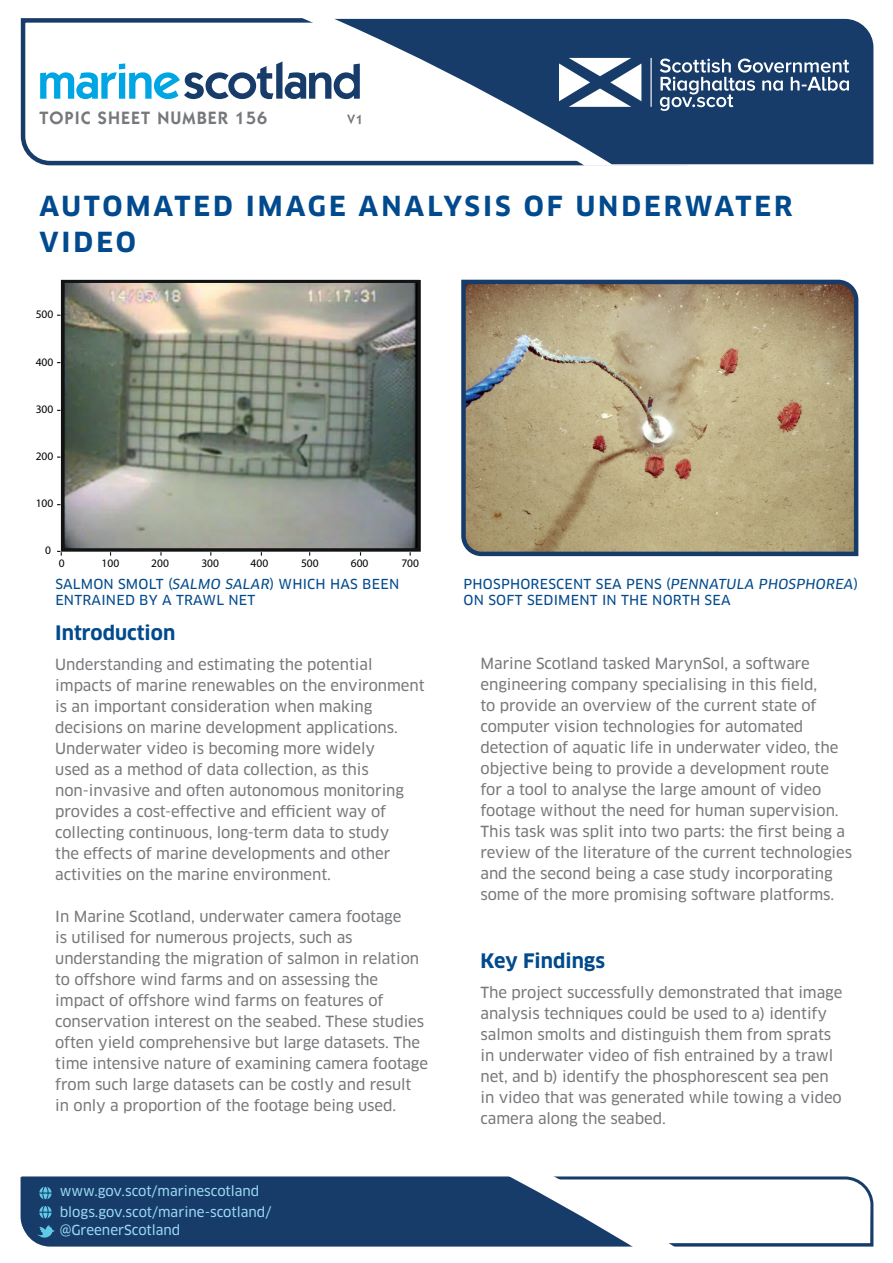
<style>
.page{position:relative;width:893px;height:1263px;background:#fff}
.page>*{position:absolute;margin:0;border:0;box-sizing:border-box;transform-origin:0 0}
.t1{font:700 27px/36px "Clan OT";letter-spacing:.11em;color:#004a8d}
.t2{font:700 19.5px "Clan OT";color:#004a8d}
.t3{font:600 18px "ITC Kabel Std";letter-spacing:.06em;color:#76787b}
.t4{font:15px/21px "Clan OT News";letter-spacing:-.005em;color:#76787b}
.t5{font:13.5px/16.2px "Clan OT News";letter-spacing:.015em;color:#004a8d}
.t6{font:13.5px/21px "Clan OT News";color:#9ad9f5}
.t7{font:600 13.5px "ITC Kabel Std";color:#76787b}
.t8{font:11.55px "Myriad Pro";color:#000001}
.s1{font-family:"Clan OT News Ita"}
</style>
<div class="page">
<svg style="left:20px;top:18px;width:266px;height:148px"></svg>
<svg style="left:286px;top:18px;width:41px;height:148px"></svg>
<svg style="left:40px;top:61px;width:287px;height:38px"></svg>
<svg style="left:327px;top:18px;width:547px;height:148px"></svg>
<div style="left:20px;top:1176px;width:854px;height:71px;background:#173c6a"></div>
<svg style="left:361px;top:1176px;width:511px;height:71px"></svg>
<hr style="left:650px;top:58px;width:2px;height:49px;background:#fff">
<svg style="left:559px;top:58px;width:82px;height:49px"></svg>
<svg style="left:660px;top:59px;width:189px;height:52px;background:#4a678a"></svg>
<svg style="left:39px;top:1187px;width:13px;height:12px"></svg>
<svg style="left:39px;top:1206px;width:13px;height:12px"></svg>
<svg style="left:37px;top:1225px;width:18px;height:14px"></svg>
<svg style="left:59px;top:280px;width:362px;height:273px;background:#888c81"></svg>
<svg style="left:57px;top:551px;width:5px;height:5px"></svg>
<svg style="left:461px;top:279px;width:398px;height:278px;background:#ac9f7f"></svg>
<p class="t3" style="left:39px;top:108px;width:229px">TOPIC SHEET NUMBER 156</p>
<p class="t7" style="left:347px;top:112px;width:17px">V1</p>
<h1 class="t1" style="left:39px;top:188px;width:754px">AUTOMATED IMAGE ANALYSIS OF UNDERWATER<br>VIDEO</h1>
<p class="t8" style="left:36px;top:307px;width:19px">500</p>
<p class="t8" style="left:36px;top:355px;width:19px">400</p>
<p class="t8" style="left:36px;top:402px;width:19px">300</p>
<p class="t8" style="left:36px;top:449px;width:19px">200</p>
<p class="t8" style="left:36px;top:496px;width:19px">100</p>
<p class="t8" style="left:45px;top:543px;width:7px">0</p>
<p class="t8" style="left:59px;top:556px;width:7px">0</p>
<p class="t8" style="left:102px;top:556px;width:19px">100</p>
<p class="t8" style="left:151px;top:556px;width:19px">200</p>
<p class="t8" style="left:201px;top:556px;width:19px">300</p>
<p class="t8" style="left:251px;top:556px;width:19px">400</p>
<p class="t8" style="left:301px;top:556px;width:19px">500</p>
<p class="t8" style="left:351px;top:556px;width:19px">600</p>
<p class="t8" style="left:401px;top:556px;width:19px">700</p>
<p class="t5" style="left:55px;top:576px;width:345px">SALMON SMOLT (<span class="s1">SALMO SALAR</span>) WHICH HAS BEEN<br>ENTRAINED BY A TRAWL NET</p>
<h2 class="t2" style="left:55px;top:622px;width:122px">Introduction</h2>
<p class="t4" style="left:55px;top:654px;width:371px">Understanding and estimating the potential impacts of marine renewables on the environment is an important consideration when making decisions on marine development applications.<br>Underwater video is becoming more widely<br>used as a method of data collection, as this non-invasive and often autonomous monitoring provides a cost-effective and efficient way of collecting continuous, long-term data to study<br>the effects of marine developments and other activities on the marine environment.</p>
<p class="t4" style="left:55px;top:906px;width:374px">In Marine Scotland, underwater camera footage<br>is utilised for numerous projects, such as understanding the migration of salmon in relation to offshore wind farms and on assessing the impact of offshore wind farms on features of conservation interest on the seabed. These studies often yield comprehensive but large datasets. The time intensive nature of examining camera footage from such large datasets can be costly and result in only a proportion of the footage being used.</p>
<p class="t6" style="left:60px;top:1180px;width:213px">www.gov.scot/marinescotland blogs.gov.scot/marine-scotland/</p>
<p class="t6" style="left:60px;top:1219px;width:122px">@GreenerScotland</p>
<p class="t5" style="left:464px;top:576px;width:396px">PHOSPHORESCENT SEA PENS (<span class="s1">PENNATULA PHOSPHOREA</span>)<br>ON SOFT SEDIMENT IN THE NORTH SEA</p>
<p class="t4" style="left:480px;top:653px;width:373px">Marine Scotland tasked MarynSol, a software engineering company specialising in this field,<br>to provide an overview of the current state of computer vision technologies for automated detection of aquatic life in underwater video, the objective being to provide a development route for a tool to analyse the large amount of video footage without the need for human supervision.<br>This task was split into two parts: the first being a review of the literature of the current technologies and the second being a case study incorporating some of the more promising software platforms.</p>
<h2 class="t2" style="left:480px;top:950px;width:126px">Key Findings</h2>
<p class="t4" style="left:480px;top:982px;width:363px">The project successfully demonstrated that image analysis techniques could be used to a) identify salmon smolts and distinguish them from sprats in underwater video of fish entrained by a trawl net, and b) identify the phosphorescent sea pen in video that was generated while towing a video camera along the seabed.</p>
</div>
